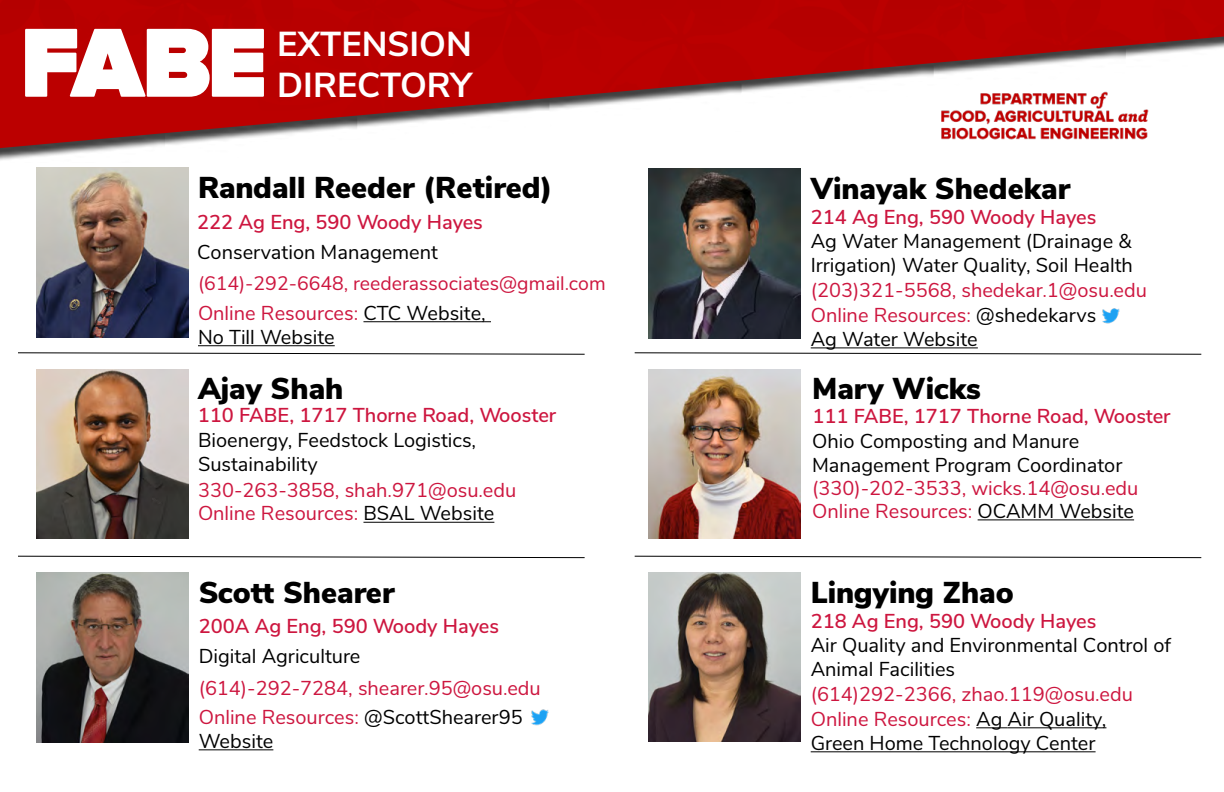
<style>
.page{position:relative;width:1224px;height:792px;background:#fff}
.page>*{position:absolute;margin:0;border:0;box-sizing:border-box;transform-origin:0 0}
.t1{font:700 34.5px/41.4px "Buckeye Sans";color:#fff}
.t2{font:900 30px "Buckeye Sans";color:#000}
.t3{font:20px/24px "Buckeye Sans";color:#000}
.t4{font:20px "Buckeye Sans";color:#cd163f}
.t5{font:600 20px "Buckeye Sans";color:#cd163f}
.t6{font:19.5px "Buckeye Sans";color:#cd163f}
.s1{color:#cd163f}
.s2{color:#000}
</style>
<div class="page">
<img style="left:0;top:0;width:1224px;height:148px">
<img style="left:36px;top:369px;width:153px;height:170px">
<hr style="left:363px;top:522px;width:131px;height:1px;background:#000">
<svg style="left:18px;top:352px;width:567px;height:3px"></svg>
<svg style="left:18px;top:555px;width:567px;height:4px"></svg>
<svg style="left:634px;top:352px;width:568px;height:3px"></svg>
<svg style="left:634px;top:555px;width:568px;height:4px"></svg>
<svg style="left:25px;top:29px;width:239px;height:68px"></svg>
<img style="left:36px;top:573px;width:153px;height:170px">
<hr style="left:199px;top:749px;width:74px;height:1px;background:#000">
<img style="left:648px;top:572px;width:153px;height:170px">
<hr style="left:976px;top:727px;width:32px;height:1px;background:#000">
<hr style="left:1008px;top:727px;width:98px;height:1px;background:#000">
<hr style="left:811px;top:751px;width:285px;height:1px;background:#000">
<img style="left:648px;top:369px;width:153px;height:170px">
<hr style="left:978px;top:519px;width:156px;height:1px;background:#000">
<img style="left:900px;top:81px;width:288px;height:67px">
<img style="left:648px;top:168px;width:153px;height:170px">
<hr style="left:811px;top:347px;width:167px;height:1px;background:#000">
<img style="left:1102px;top:308px;width:18px;height:16px">
<img style="left:36px;top:168px;width:153px;height:169px">
<hr style="left:363px;top:321px;width:128px;height:1px;background:#000">
<hr style="left:198px;top:345px;width:137px;height:1px;background:#000">
<img style="left:531px;top:709px;width:18px;height:17px">
<h1 class="t1" style="left:277px;top:21px;width:196px">EXTENSION<br>DIRECTORY</h1>
<h2 class="t2" style="left:198px;top:165px;width:356px">Randall Reeder (Retired)</h2>
<p class="t5" style="left:197px;top:207px;width:287px">222 Ag Eng, 590 Woody Hayes</p>
<p class="t3" style="left:197px;top:239px;width:242px">Conservation Management</p>
<p class="t6" style="left:198px;top:269px;width:409px">(614)-292-6648, reederassociates@gmail.com</p>
<p class="t3" style="left:198px;top:300px;width:289px"><span class="s1">Online Resources:</span> CTC Website,<br>No Till Website</p>
<h2 class="t2" style="left:198px;top:366px;width:147px">Ajay Shah</h2>
<p class="t3" style="left:198px;top:427px;width:280px">Bioenergy, Feedstock Logistics,<br>Sustainability</p>
<p class="t4" style="left:198px;top:499px;width:298px">Online Resources: <span class="s2">BSAL Website</span></p>
<p class="t5" style="left:198px;top:401px;width:360px">110 FABE, 1717 Thorne Road, Wooster</p>
<p class="t4" style="left:198px;top:476px;width:320px">330-263-3858, shah.971@osu.edu</p>
<h2 class="t2" style="left:811px;top:166px;width:261px">Vinayak Shedekar</h2>
<p class="t3" style="left:811px;top:228px;width:324px">Ag Water Management (Drainage &amp;<br>Irrigation) Water Quality, Soil Health</p>
<p class="t3" style="left:811px;top:302px;width:287px"><span class="s1">Online Resources:</span> @shedekarvs<br>Ag Water Website</p>
<p class="t5" style="left:811px;top:203px;width:287px">214 Ag Eng, 590 Woody Hayes</p>
<p class="t4" style="left:811px;top:276px;width:338px">(203)321-5568, shedekar.1@osu.edu</p>
<h2 class="t2" style="left:812px;top:366px;width:170px">Mary Wicks</h2>
<p class="t3" style="left:812px;top:428px;width:312px">Ohio Composting and Manure<br>Management Program Coordinator</p>
<p class="t4" style="left:812px;top:496px;width:323px">Online Resources: <span class="s2">OCAMM Website</span></p>
<p class="t5" style="left:813px;top:402px;width:360px">111 FABE, 1717 Thorne Road, Wooster</p>
<p class="t4" style="left:812px;top:474px;width:328px">(330)-202-3533, wicks.14@osu.edu</p>
<h2 class="t2" style="left:811px;top:570px;width:205px">Lingying Zhao</h2>
<p class="t3" style="left:811px;top:632px;width:362px">Air Quality and Environmental Control of<br>Animal Facilities</p>
<p class="t3" style="left:811px;top:706px;width:297px"><span class="s1">Online Resources:</span> Ag Air Quality,<br>Green Home Technology Center</p>
<h2 class="t2" style="left:199px;top:570px;width:197px">Scott Shearer</h2>
<p class="t5" style="left:199px;top:612px;width:302px">200A Ag Eng, 590 Woody Hayes</p>
<p class="t5" style="left:811px;top:607px;width:287px">218 Ag Eng, 590 Woody Hayes</p>
<p class="t3" style="left:199px;top:643px;width:163px">Digital Agriculture</p>
<p class="t4" style="left:199px;top:674px;width:344px">(614)-292-7284, shearer.95@osu.edu</p>
<p class="t4" style="left:811px;top:680px;width:324px">(614)292-2366, zhao.119@osu.edu</p>
<p class="t3" style="left:199px;top:704px;width:325px"><span class="s1">Online Resources:</span> @ScottShearer95<br>Website</p>
</div>
